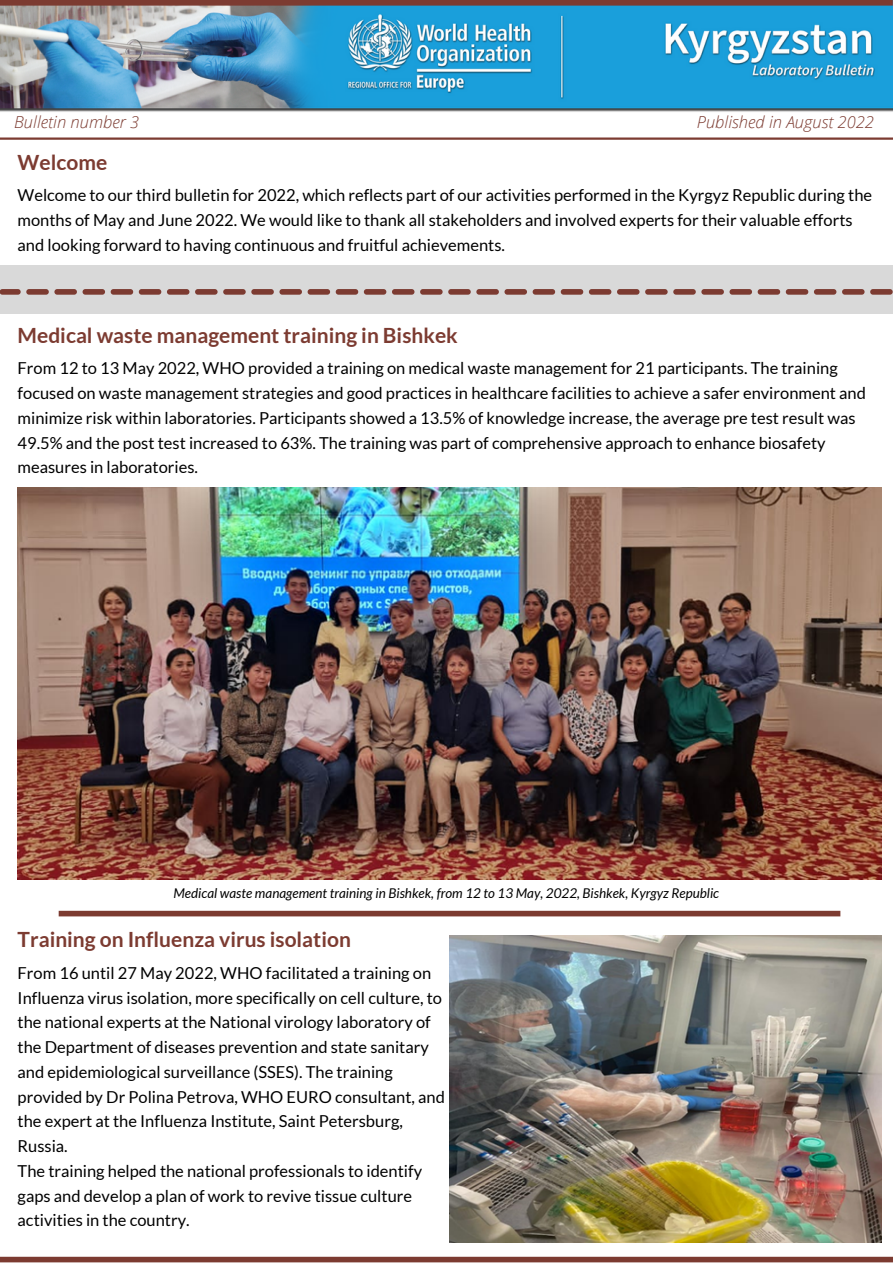
<style>
.page{position:relative;width:893px;height:1264px;background:#fff}
.page>*{position:absolute;margin:0;border:0;box-sizing:border-box;transform-origin:0 0}
.t1{font:700 21px "Lato";color:#7c3b31}
.t2{font:16.5px/24.8px "Lato";color:#000}
.t3{font:italic 300 16.5px "Open Sans";color:#7c3b31}
.t4{font:italic 13.5px "Lato";color:#000}
</style>
<div class="page">
<img style="left:0;top:6px;width:892px;height:106px">
<div style="left:0;top:265px;width:892px;height:48px;background:#d9d9d9"></div>
<svg style="left:0;top:289px;width:892px;height:6px"></svg>
<hr style="left:0;top:137px;width:892px;height:3px;background:#7c3b31">
<div style="left:59px;top:910px;width:781px;height:6px;background:#7c3b31"></div>
<div style="left:0;top:1256px;width:892px;height:6px;background:#7c3b31"></div>
<img style="left:18px;top:488px;width:863px;height:391px">
<div style="left:0;top:0;width:892px;height:6px;background:#7c3b31"></div>
<img style="left:450px;top:935px;width:431px;height:307px">
<p class="t3" style="left:14px;top:111px;width:127px">Bulletin number 3</p>
<p class="t3" style="left:696px;top:111px;width:179px">Published in August 2022</p>
<p class="t1" style="left:18px;top:149px;width:91px">Welcome</p>
<p class="t2" style="left:18px;top:182px;width:856px">Welcome to our third bulletin for 2022, which reflects part of our activities performed in the Kyrgyz Republic during the months of May and June 2022. We would like to thank all stakeholders and involved experts for their valuable efforts and looking forward to having continuous and fruitful achievements.</p>
<p class="t1" style="left:18px;top:322px;width:441px">Medical waste management training in Bishkek</p>
<p class="t2" style="left:18px;top:355px;width:849px">From 12 to 13 May 2022, WHO provided a training on medical waste management for 21 participants. The training focused on waste management strategies and good practices in healthcare facilities to achieve a safer environment and minimize risk within laboratories. Participants showed a 13.5% of knowledge increase, the average pre test result was 49.5% and the post test increased to 63%. The training was part of comprehensive approach to enhance biosafety measures in laboratories.</p>
<p class="t4" style="left:173px;top:885px;width:547px">Medical waste management training in Bishkek, from 12 to 13 May, 2022, Bishkek, Kyrgyz Republic</p>
<p class="t1" style="left:18px;top:926px;width:335px">Training on Influenza virus isolation</p>
<p class="t2" style="left:18px;top:960px;width:429px">From 16 until 27 May 2022, WHO facilitated a training on Influenza virus isolation, more specifically on cell culture, to the national experts at the National virology laboratory of the Department of diseases prevention and state sanitary and epidemiological surveillance (SSES). The training provided by Dr Polina Petrova, WHO EURO consultant, and the expert at the Influenza Institute, Saint Petersburg, Russia.<br>The training helped the national professionals to identify gaps and develop a plan of work to revive tissue culture activities in the country.</p>
</div>
